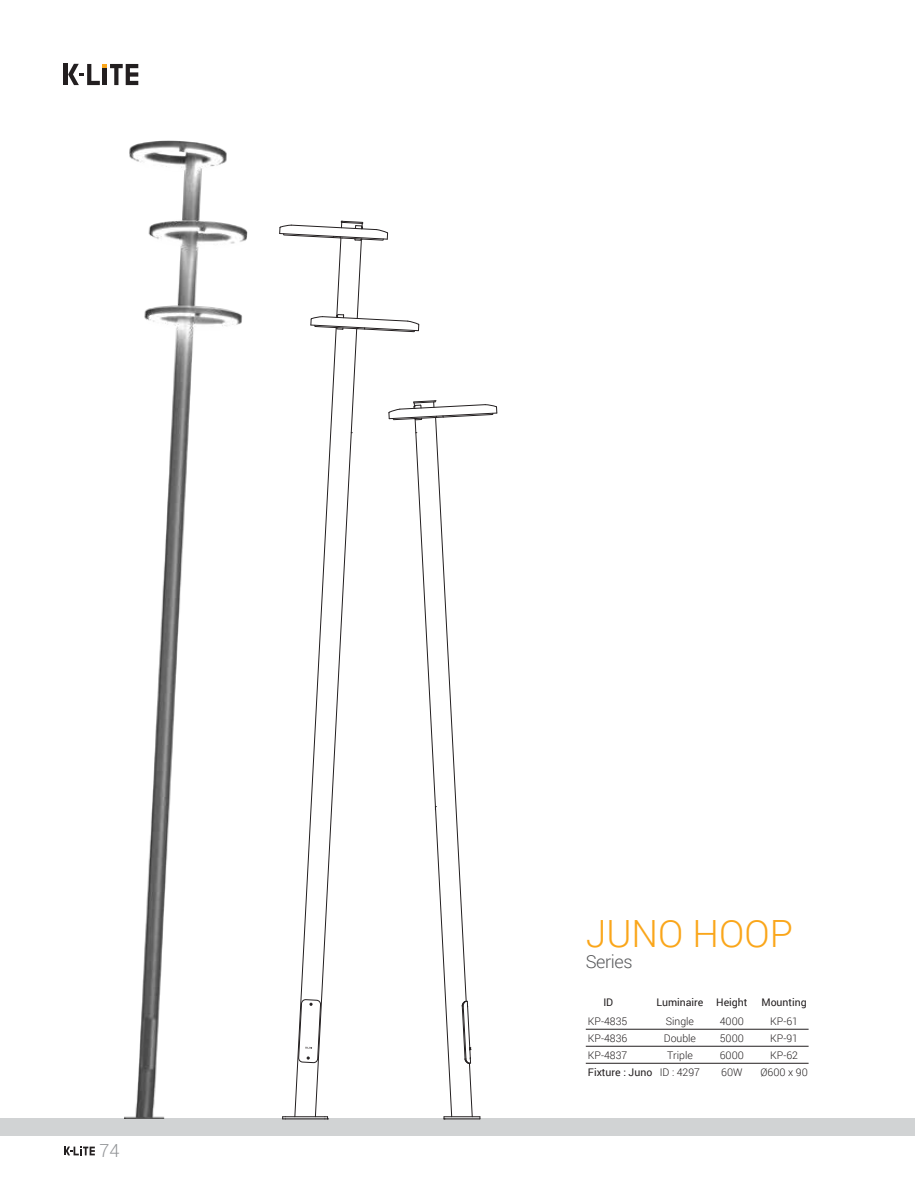
<style>
.page{position:relative;width:915px;height:1204px;background:#fff}
.page>*{position:absolute;margin:0;border:0;box-sizing:border-box;transform-origin:0 0}
.t1{font:300 37.5px "Roboto";color:#faa61a}
.t2{font:300 18px "Roboto";letter-spacing:-.02em;color:#58595b}
.t3{font:300 18px "Roboto";color:#939598}
.t4{font:300 10.5px/17px "Roboto";color:#231f20;text-align:center}
.t5{font:10.5px/18.6px "Roboto";color:#231f20;text-align:center}
.s1{font-weight:400}
.s2{font-weight:300}
</style>
<div class="page">
<div style="left:0;top:1118px;width:914px;height:17px;background:#d1d3d4"></div>
<svg style="left:279px;top:221px;width:218px;height:898px"></svg>
<img style="left:124px;top:140px;width:123px;height:978px">
<hr style="left:585px;top:1028px;width:223px;height:1px;background:#231f20">
<hr style="left:585px;top:1045px;width:223px;height:1px;background:#231f20">
<hr style="left:585px;top:1062px;width:223px;height:1px;background:#231f20">
<hr style="left:64px;top:64px;width:4px;height:21px;background:#231f20">
<svg style="left:68px;top:64px;width:70px;height:21px"></svg>
<svg style="left:64px;top:1146px;width:31px;height:9px"></svg>
<p class="t3" style="left:100px;top:1137px;width:21px">74</p>
<p class="t1" style="left:585px;top:907px;width:208px">JUNO HOOP</p>
<p class="t2" style="left:585px;top:949px;width:48px">Series</p>
<p class="t4" style="left:587px;top:992px;width:41px;line-height:18.9px"><span class="s1">ID<br></span>KP-4835</p>
<p class="t4" style="left:587px;top:1029px;width:41px;text-align:left">KP-4836<br>KP-4837</p>
<p class="t5" style="left:656px;top:992px;width:48px">Luminaire<br><span class="s2">Single</span></p>
<p class="t4" style="left:663px;top:1029px;width:34px">Double<br>Triple</p>
<p class="t5" style="left:716px;top:992px;width:33px">Height<br><span class="s2">4000</span></p>
<p class="t4" style="left:719px;top:1029px;width:26px;text-align:left">5000<br>6000</p>
<p class="t5" style="left:761px;top:992px;width:47px">Mounting</p>
<p class="t4" style="left:770px;top:1012px;width:29px;text-align:justify">KP-61<br>KP-91<br>KP-62</p>
<p class="t5" style="left:587px;top:1062px;width:66px">Fixture : Juno</p>
<p class="t4" style="left:659px;top:1063px;width:42px">ID : 4297</p>
<p class="t4" style="left:721px;top:1063px;width:23px">60W</p>
<p class="t4" style="left:760px;top:1063px;width:49px">Ø600 x 90</p>
</div>
